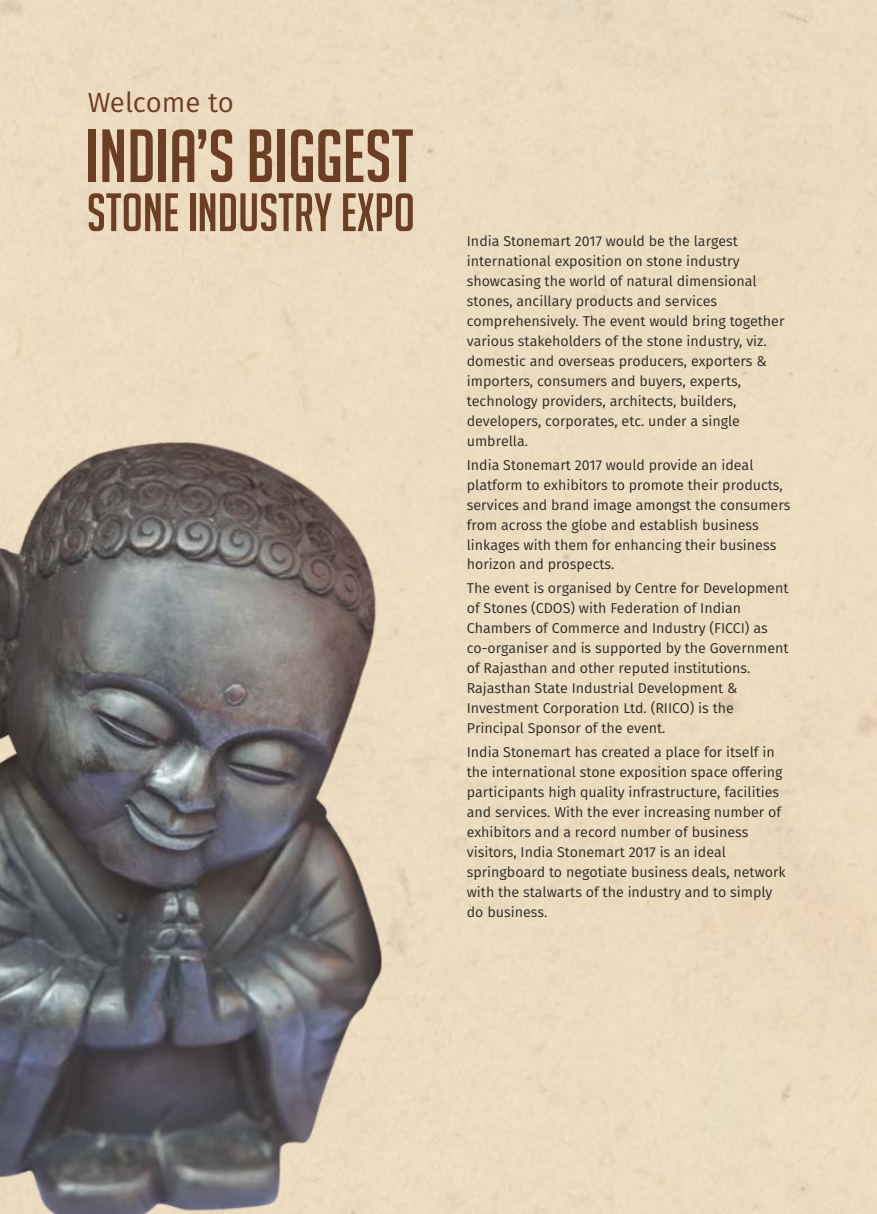
<style>
.page{position:relative;width:877px;height:1214px;background:#fff}
.page>*{position:absolute;margin:0;border:0;box-sizing:border-box;transform-origin:0 0}
.t1{font:73.35px "Big Noodle Titling";color:#6c3e23}
.t2{font:52.65px "Big Noodle Titling";color:#6c3e23}
.t3{font:27.75px "Fira Sans";letter-spacing:-.01em;color:#6c3e23}
.t4{font:14.25px/20px "Fira Sans";color:#2b2a29}
</style>
<div class="page">
<img style="left:0;top:442px;width:382px;height:772px">
<h3 class="t3" style="left:88px;top:90px;width:147px">Welcome to</h3>
<h1 class="t1" style="left:85px;top:129px;width:330px">INDIA’S BIGGEST</h1>
<h2 class="t2" style="left:87px;top:193px;width:329px">STONE INDUSTRY EXPO</h2>
<p class="t4" style="left:467px;top:232px;width:319px">India Stonemart 2017 would be the largest international exposition on stone industry showcasing the world of natural dimensional stones, ancillary products and services comprehensively. The event would bring together various stakeholders of the stone industry, viz. domestic and overseas producers, exporters &amp; importers, consumers and buyers, experts, technology providers, architects, builders, developers, corporates, etc. under a single umbrella.</p>
<p class="t4" style="left:467px;top:455px;width:325px">India Stonemart 2017 would provide an ideal platform to exhibitors to promote their products, services and brand image amongst the consumers from across the globe and establish business linkages with them for enhancing their business horizon and prospects.</p>
<p class="t4" style="left:467px;top:579px;width:323px">The event is organised by Centre for Development of Stones (CDOS) with Federation of Indian Chambers of Commerce and Industry (FICCI) as co-organiser and is supported by the Government of Rajasthan and other reputed institutions.<br>Rajasthan State Industrial Development &amp; Investment Corporation Ltd. (RIICO) is the Principal Sponsor of the event.</p>
<p class="t4" style="left:467px;top:743px;width:320px">India Stonemart has created a place for itself in the international stone exposition space offering participants high quality infrastructure, facilities and services. With the ever increasing number of exhibitors and a record number of business visitors, India Stonemart 2017 is an ideal springboard to negotiate business deals, network with the stalwarts of the industry and to simply do business.</p>
</div>
